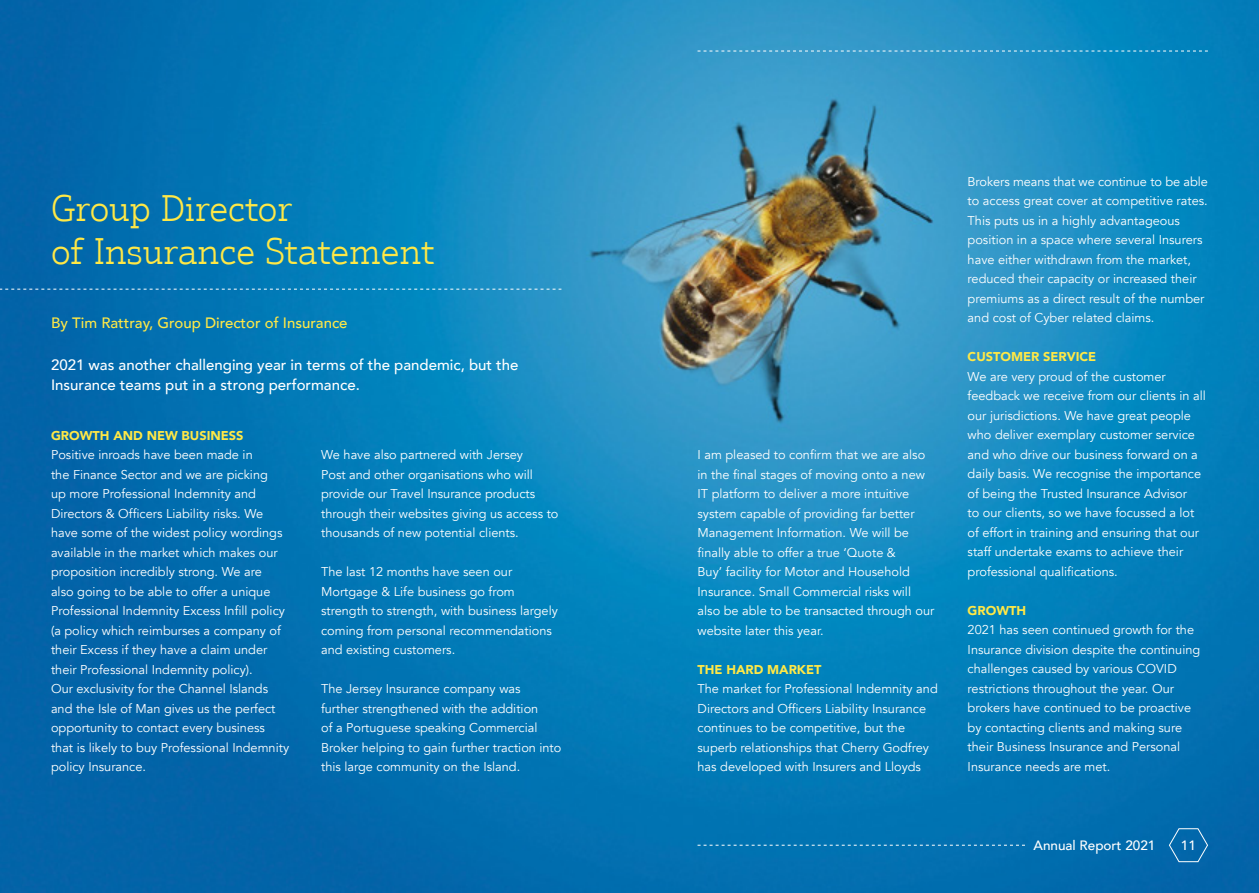
<style>
.page{position:relative;width:1259px;height:893px;background:#fff}
.page>*{position:absolute;margin:0;border:0;box-sizing:border-box;transform-origin:0 0}
.t1{font:300 36px/43.2px "Justus Pro";color:#ffe846}
.t2{font:500 15px/19.5px "Avenir";color:#fff}
.t3{font:500 15px "Avenir";color:#ffe846}
.t4{font:500 13.5px "Avenir";color:#fff}
.t5{font:12.75px/19.5px "Avenir";color:#fff}
.t6{font:900 12.75px "Avenir";color:#ffe846}
</style>
<div class="page">
<img style="left:0;top:0;width:1259px;height:893px">
<svg style="left:697px;top:845px;width:328px;height:1px"></svg>
<svg style="left:1168px;top:828px;width:40px;height:34px"></svg>
<svg style="left:0;top:289px;width:561px;height:1px"></svg>
<svg style="left:697px;top:51px;width:511px;height:1px"></svg>
<h1 class="t1" style="left:51px;top:186px;width:385px">Group Director<br>of Insurance Statement</h1>
<p class="t3" style="left:51px;top:309px;width:298px">By Tim Rattray, Group Director of Insurance</p>
<p class="t2" style="left:51px;top:354px;width:469px">2021 was another challenging year in terms of the pandemic, but the<br>Insurance teams put in a strong performance.</p>
<p class="t6" style="left:51px;top:424px;width:194px">GROWTH AND NEW BUSINESS</p>
<p class="t5" style="left:51px;top:445px;width:240px">Positive inroads have been made in<br>the Finance Sector and we are picking<br>up more Professional Indemnity and Directors &amp; Officers Liability risks. We have some of the widest policy wordings available in the market which makes our proposition incredibly strong. We are<br>also going to be able to offer a unique Professional Indemnity Excess Infill policy (a policy which reimburses a company of their Excess if they have a claim under their Professional Indemnity policy).<br>Our exclusivity for the Channel Islands and the Isle of Man gives us the perfect opportunity to contact every business that is likely to buy Professional Indemnity policy Insurance.</p>
<p class="t5" style="left:321px;top:445px;width:239px">We have also partnered with Jersey<br>Post and other organisations who will provide our Travel Insurance products through their websites giving us access to thousands of new potential clients.</p>
<p class="t5" style="left:321px;top:562px;width:238px">The last 12 months have seen our Mortgage &amp; Life business go from strength to strength, with business largely coming from personal recommendations and existing customers.</p>
<p class="t5" style="left:321px;top:679px;width:242px">The Jersey Insurance company was further strengthened with the addition<br>of a Portuguese speaking Commercial Broker helping to gain further traction into this large community on the Island.</p>
<p class="t5" style="left:697px;top:445px;width:238px">I am pleased to confirm that we are also in the final stages of moving onto a new IT platform to deliver a more intuitive system capable of providing far better Management Information. We will be finally able to offer a true ‘Quote &amp;<br>Buy’ facility for Motor and Household Insurance. Small Commercial risks will also be able to be transacted through our website later this year.</p>
<p class="t6" style="left:697px;top:658px;width:125px">THE HARD MARKET</p>
<p class="t5" style="left:697px;top:679px;width:242px">The market for Professional Indemnity and Directors and Officers Liability Insurance continues to be competitive, but the superb relationships that Cherry Godfrey has developed with Insurers and Lloyds</p>
<p class="t5" style="left:967px;top:172px;width:242px">Brokers means that we continue to be able to access great cover at competitive rates.<br>This puts us in a highly advantageous position in a space where several Insurers have either withdrawn from the market, reduced their capacity or increased their premiums as a direct result of the number and cost of Cyber related claims.</p>
<p class="t6" style="left:967px;top:346px;width:130px">CUSTOMER SERVICE</p>
<p class="t5" style="left:967px;top:367px;width:240px">We are very proud of the customer feedback we receive from our clients in all our jurisdictions. We have great people who deliver exemplary customer service and who drive our business forward on a daily basis. We recognise the importance of being the Trusted Insurance Advisor<br>to our clients, so we have focussed a lot of effort in training and ensuring that our staff undertake exams to achieve their professional qualifications.</p>
<p class="t6" style="left:967px;top:599px;width:60px">GROWTH</p>
<p class="t5" style="left:967px;top:620px;width:234px">2021 has seen continued growth for the Insurance division despite the continuing challenges caused by various COVID restrictions throughout the year. Our brokers have continued to be proactive by contacting clients and making sure their Business Insurance and Personal Insurance needs are met.</p>
<p class="t4" style="left:1033px;top:834px;width:123px">Annual Report 2021</p>
<p class="t4" style="left:1181px;top:834px;width:17px">11</p>
</div>
